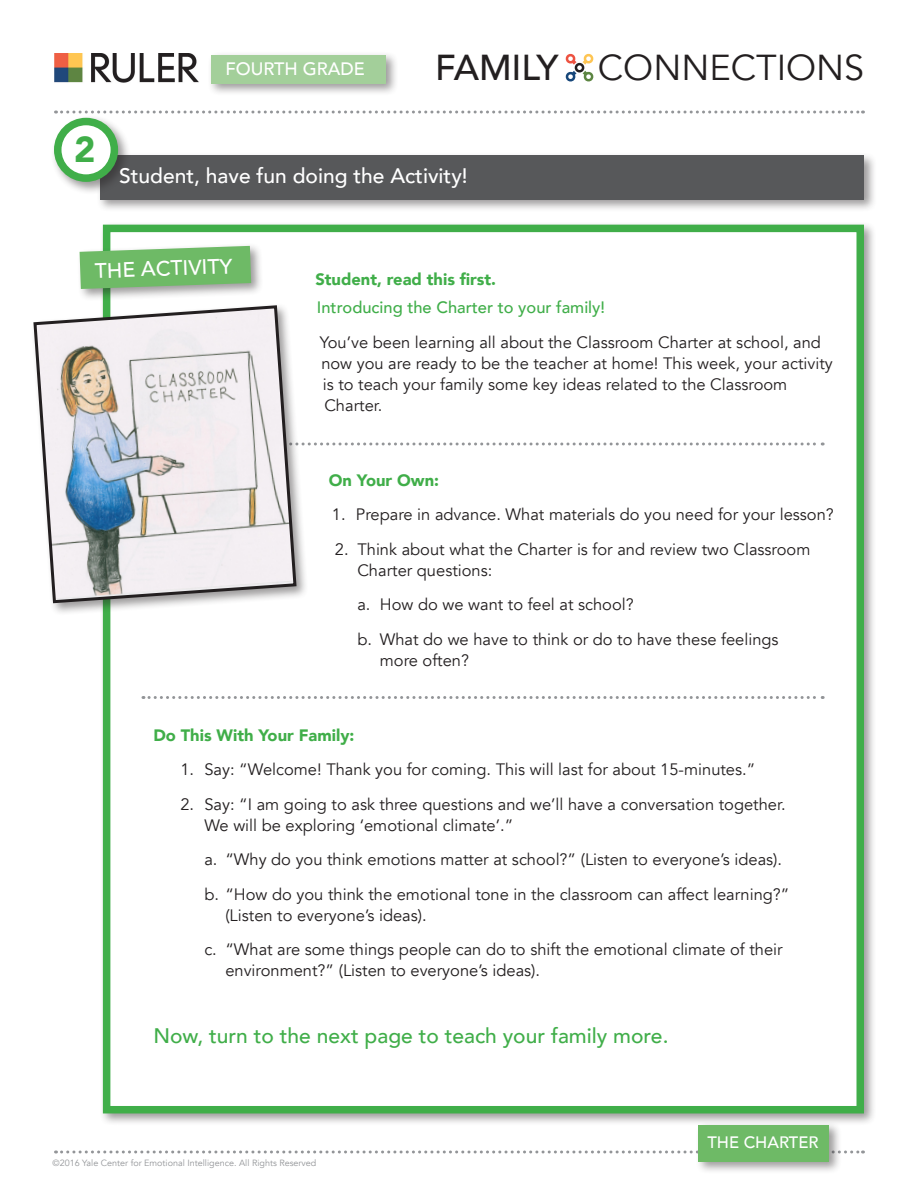
<style>
.page{position:relative;width:918px;height:1188px;background:#fff}
.page>*{position:absolute;margin:0;border:0;box-sizing:border-box;transform-origin:0 0}
.t1{font:36px "Avenir";color:#231f20}
.t2{font:900 36px "Avenir";color:#40ae49}
.t3{font:500 21px "Avenir";color:#fff}
.t4{font:500 21px "Avenir";color:#40ae49}
.t5{font:500 18px "Avenir";color:#fff}
.t6{font:16.5px/21px "Avenir";color:#231f20}
.t7{font:900 16.5px "Avenir";color:#40ae49}
.t8{font:500 16.5px "Avenir";color:#40ae49}
.t9{font:500 16.5px "Avenir";color:#fff}
.t10{font:9px "Avenir";color:#939598}
.s1{font-weight:500}
</style>
<div class="page">
<div style="left:99px;top:221px;width:778px;height:905px;background:#231f20;opacity:.45"></div>
<div style="left:103px;top:225px;width:761px;height:888px;background:#fff;border:8px solid #40ae49"></div>
<svg style="left:56px;top:1150px;width:807px;height:4px"></svg>
<div style="left:97px;top:152px;width:780px;height:60px;background:#231f20;opacity:.45"></div>
<div style="left:100px;top:155px;width:764px;height:44px;background:#57585a"></div>
<svg style="left:56px;top:111px;width:807px;height:3px"></svg>
<svg style="left:565px;top:53px;width:29px;height:29px"></svg>
<div style="left:573px;top:61px;width:13px;height:13px;border:5px solid #fff;border-radius:50%"></div>
<div style="left:576px;top:64px;width:7px;height:7px;background:#fff;border-radius:50%"></div>
<div style="left:575px;top:63px;width:9px;height:10px;border:3px solid #231f20;border-radius:50%"></div>
<div style="left:51px;top:115px;width:80px;height:80px;background:#231f20;opacity:.45"></div>
<div style="left:58px;top:122px;width:56px;height:56px;background:#fff;border-radius:50%"></div>
<div style="left:54px;top:118px;width:64px;height:64px;border:8px solid #40ae49;border-radius:50%"></div>
<img style="left:54px;top:53px;width:145px;height:30px">
<div style="left:77px;top:243px;width:187px;height:59px;background:#231f20;opacity:.45"></div>
<svg style="left:80px;top:246px;width:171px;height:43px;background:#7bbd74"></svg>
<div style="left:207px;top:51px;width:191px;height:46px;background:#231f20;opacity:.45"></div>
<div style="left:211px;top:55px;width:175px;height:29px;background:#a3cf9a"></div>
<svg style="left:309px;top:442px;width:514px;height:4px"></svg>
<svg style="left:143px;top:696px;width:680px;height:3px"></svg>
<div style="left:30px;top:302px;width:279px;height:314px;background:#231f20;opacity:.45"></div>
<svg style="left:32px;top:304px;width:266px;height:301px"></svg>
<div style="left:695px;top:1121px;width:147px;height:53px;background:#231f20;opacity:.45"></div>
<div style="left:699px;top:1125px;width:130px;height:37px;background:#6eba66"></div>
<p class="t2" style="left:74px;top:119px;width:23px">2</p>
<p class="t5" style="left:225px;top:53px;width:141px">FOURTH GRADE</p>
<p class="t1" style="left:435px;top:47px;width:431px"><span class="s1">FAMILY</span> CONNECTIONS</p>
<p class="t3" style="left:119px;top:158px;width:350px">Student, have fun doing the Activity!</p>
<p class="t3" style="left:94px;top:253px;width:139px;rotate:-2deg">THE ACTIVITY</p>
<p class="t7" style="left:315px;top:266px;width:182px">Student, read this first.</p>
<p class="t8" style="left:317px;top:293px;width:290px">Introducing the Charter to your family!</p>
<p class="t6" style="left:320px;top:332px;width:515px">You’ve been learning all about the Classroom Charter at school, and now you are ready to be the teacher at home! This week, your activity is to teach your family some key ideas related to the Classroom Charter.</p>
<p class="t7" style="left:329px;top:466px;width:112px">On Your Own:</p>
<p class="t6" style="left:332px;top:504px;width:503px">1. Prepare in advance. What materials do you need for your lesson?</p>
<p class="t6" style="left:357px;top:539px;width:455px;text-indent:-22px">2. Think about what the Charter is for and review two Classroom<br>Charter questions:</p>
<p class="t6" style="left:357px;top:594px;width:278px">a. How do we want to feel at school?</p>
<p class="t6" style="left:380px;top:629px;width:400px;text-indent:-22px">b. What do we have to think or do to have these feelings more often?</p>
<p class="t7" style="left:153px;top:721px;width:203px">Do This With Your Family:</p>
<p class="t6" style="left:180px;top:759px;width:576px">1. Say: “Welcome! Thank you for coming. This will last for about 15-minutes.”</p>
<p class="t6" style="left:204px;top:794px;width:583px;text-indent:-24px">2. Say: “I am going to ask three questions and we’ll have a conversation together.<br>We will be exploring ‘emotional climate’.”</p>
<p class="t6" style="left:204px;top:849px;width:579px">a. “Why do you think emotions matter at school?” (Listen to everyone’s ideas).</p>
<p class="t6" style="left:225px;top:884px;width:566px;text-indent:-21px">b. “How do you think the emotional tone in the classroom can affect learning?” (Listen to everyone’s ideas).</p>
<p class="t6" style="left:225px;top:939px;width:559px;text-indent:-21px">c. “What are some things people can do to shift the emotional climate of their environment?” (Listen to everyone’s ideas).</p>
<p class="t4" style="left:153px;top:1017px;width:517px">Now, turn to the next page to teach your family more.</p>
<p class="t10" style="left:52px;top:1158px;width:265px">©2016 Yale Center for Emotional Intelligence. All Rights Reserved</p>
<p class="t9" style="left:707px;top:1128px;width:113px">THE CHARTER</p>
</div>
